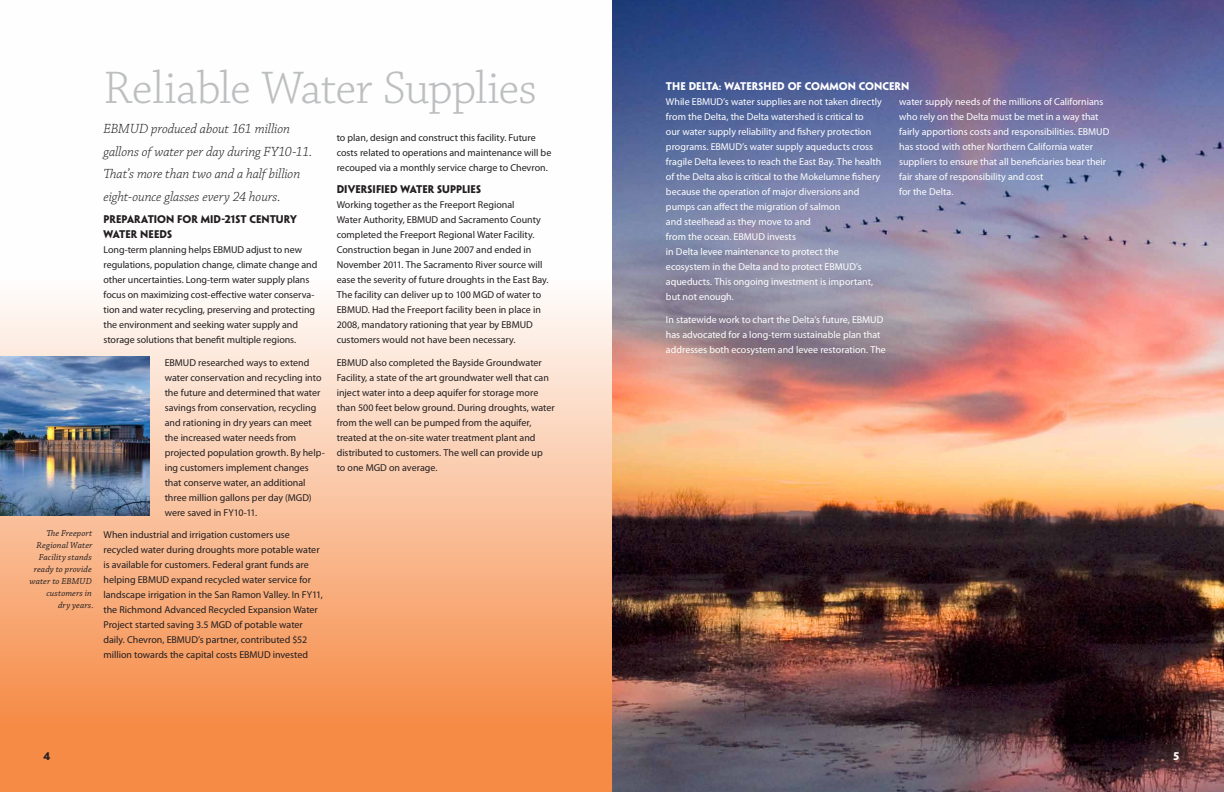
<style>
.page{position:relative;width:1224px;height:792px;background:#fff}
.page>*{position:absolute;margin:0;border:0;box-sizing:border-box;transform-origin:0 0}
.t1{font:300 48px "Chaparral Pro";letter-spacing:-.015em;color:#bcbec0}
.t2{font:italic 300 14px/22.5px "Chaparral Pro";letter-spacing:-.005em;color:#221e1f}
.t3{font:10px/15px "Myriad Pro";color:#221e1f}
.t4{font:10px/15px "Myriad Pro";color:#fff}
.t5{font:700 10px "Penumbra Sans Std";letter-spacing:-.01em;color:#221e1f}
.t6{font:700 10px "Penumbra Sans Std";letter-spacing:.005em;color:#fff}
.t7{font:9px/12px "Chaparral Pro It Capt";letter-spacing:.01em;color:#221e1f;text-align:right}
</style>
<div class="page">
<svg style="left:0;top:299px;width:612px;height:493px;background:#f9b78d"></svg>
<img style="left:612px;top:0;width:612px;height:792px">
<img style="left:0;top:357px;width:150px;height:159px">
<p class="t7" style="left:29px;top:528px;width:66px">The Freeport<br>Regional Water<br>Facility stands ready to provide water to EBMUD customers in<br>dry years.</p>
<h1 class="t1" style="left:104px;top:62px;width:435px">Reliable Water Supplies</h1>
<h2 class="t2" style="left:104px;top:118px;width:210px">EBMUD produced about 161 million gallons of water per day during FY10-11.<br>That’s more than two and a half billion eight-ounce glasses every 24 hours.</h2>
<p class="t5" style="left:104px;top:213px;width:14px">PREPARATION</p>
<p class="t5" style="left:177px;top:213px;width:8px">FOR</p>
<p class="t5" style="left:201px;top:213px;width:8px">MID</p>
<p class="t5" style="left:221px;top:213px;width:43px">-21ST CENTURY</p>
<p class="t5" style="left:103px;top:228px;width:8px">WATER</p>
<p class="t5" style="left:140px;top:228px;width:8px">NEEDS</p>
<p class="t3" style="left:103px;top:242px;width:215px">Long-term planning helps EBMUD adjust to new regulations, population change, climate change and other uncertainties. Long-term water supply plans focus on maximizing cost-effective water conserva&shy;tion and water recycling, preserving and protecting the environment and seeking water supply and storage solutions that benefit multiple regions.</p>
<p class="t3" style="left:165px;top:355px;width:162px">EBMUD researched ways to extend water conservation and recycling into the future and determined that water savings from conservation, recycling and rationing in dry years can meet the increased water needs from projected population growth. By help&shy;ing customers implement changes that conserve water, an additional three million gallons per day (MGD) were saved in FY10-11.</p>
<p class="t3" style="left:103px;top:527px;width:221px">When industrial and irrigation customers use recycled water during droughts more potable water is available for customers. Federal grant funds are helping EBMUD expand recycled water service for landscape irrigation in the San Ramon Valley. In FY11, the Richmond Advanced Recycled Expansion Water Project started saving 3.5 MGD of potable water daily. Chevron, EBMUD’s partner, contributed $52 million towards the capital costs EBMUD invested</p>
<p class="t3" style="left:337px;top:130px;width:216px">to plan, design and construct this facility. Future costs related to operations and maintenance will be recouped via a monthly service charge to Chevron.</p>
<p class="t5" style="left:337px;top:183px;width:14px">DIVERSIFIED</p>
<p class="t5" style="left:400px;top:183px;width:8px">WATER</p>
<p class="t5" style="left:437px;top:183px;width:7px">SUPPLIES</p>
<p class="t3" style="left:337px;top:197px;width:213px">Working together as the Freeport Regional<br>Water Authority, EBMUD and Sacramento County completed the Freeport Regional Water Facility.<br>Construction began in June 2007 and ended in November 2011. The Sacramento River source will ease the severity of future droughts in the East Bay.<br>The facility can deliver up to 100 MGD of water to EBMUD. Had the Freeport facility been in place in 2008, mandatory rationing that year by EBMUD customers would not have been necessary.</p>
<p class="t3" style="left:337px;top:355px;width:220px">EBMUD also completed the Bayside Groundwater Facility, a state of the art groundwater well that can inject water into a deep aquifer for storage more than 500 feet below ground. During droughts, water from the well can be pumped from the aquifer, treated at the on-site water treatment plant and distributed to customers. The well can provide up<br>to one MGD on average.</p>
<p class="t6" style="left:666px;top:80px;width:37px">THE DELTA</p>
<p class="t6" style="left:719px;top:80px;width:22px">: WATERS</p>
<p class="t6" style="left:764px;top:80px;width:51px">HEDOFCOMMON</p>
<p class="t6" style="left:859px;top:80px;width:9px">CONCERN</p>
<p class="t4" style="left:666px;top:95px;width:217px">While EBMUD’s water supplies are not taken directly from the Delta, the Delta watershed is critical to<br>our water supply reliability and fishery protection programs. EBMUD’s water supply aqueducts cross fragile Delta levees to reach the East Bay. The health of the Delta also is critical to the Mokelumne fishery because the operation of major diversions and pumps can affect the migration of salmon<br>and steelhead as they move to and<br>from the ocean. EBMUD invests<br>in Delta levee maintenance to protect the ecosystem in the Delta and to protect EBMUD’s aqueducts. This ongoing investment is important, but not enough.</p>
<p class="t4" style="left:666px;top:312px;width:222px">In statewide work to chart the Delta’s future, EBMUD has advocated for a long-term sustainable plan that addresses both ecosystem and levee restoration. The</p>
<p class="t4" style="left:899px;top:95px;width:212px">water supply needs of the millions of Californians who rely on the Delta must be met in a way that fairly apportions costs and responsibilities. EBMUD has stood with other Northern California water suppliers to ensure that all beneficiaries bear their fair share of responsibility and cost<br>for the Delta.</p>
<p class="t5" style="left:44px;top:749px;width:8px">4</p>
<p class="t6" style="left:1174px;top:749px;width:7px">5</p>
</div>
